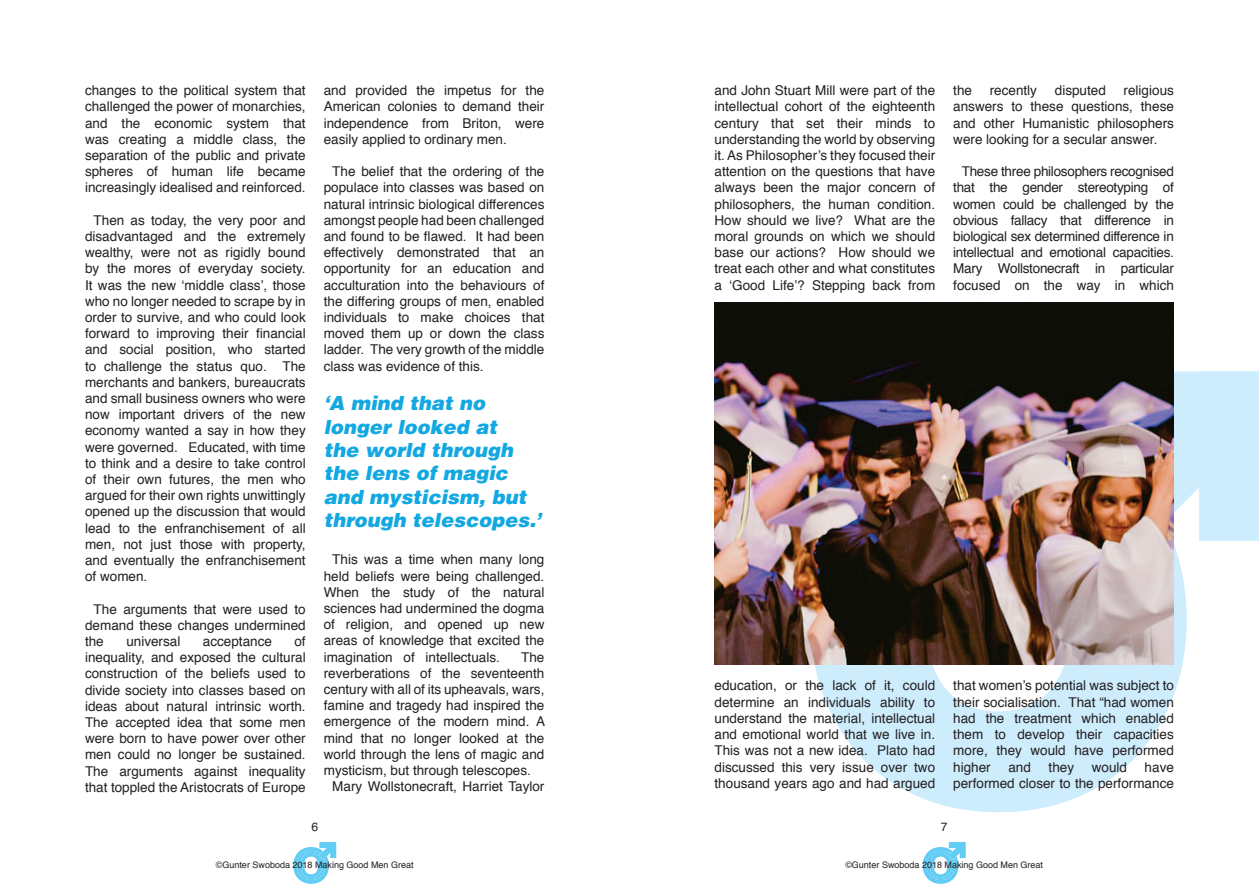
<style>
.page{position:relative;width:1259px;height:893px;background:#fff}
.page>*{position:absolute;margin:0;border:0;box-sizing:border-box;transform-origin:0 0}
.t1{font:italic 900 19.5px/23.4px "Helvetica";color:#13a8e1}
.t2{font:13.5px/16.2px "Helvetica";color:#231f20;text-align:justify}
.t3{font:12px "Helvetica";color:#231f20}
.t4{font:9px "Helvetica";color:#231f20}
</style>
<div class="page">
<svg style="left:293px;top:842px;width:43px;height:42px"></svg>
<svg style="left:922px;top:842px;width:43px;height:42px"></svg>
<svg style="left:810px;top:558px;width:376px;height:254px;fill:#cdecfc"></svg>
<svg style="left:1174px;top:371px;width:85px;height:187px"></svg>
<img style="left:714px;top:303px;width:460px;height:361px">
<p class="t2" style="left:85px;top:83px;width:222px">changes to the political system that challenged the power of monarchies, and the economic system that was creating a middle class, the separation of the public and private spheres of human life became increasingly idealised and reinforced.</p>
<p class="t2" style="left:85px;top:212px;width:222px;text-indent:9px">Then as today, the very poor and disadvantaged and the extremely wealthy, were not as rigidly bound by the mores of everyday society.<br>It was the new ‘middle class’, those who no longer needed to scrape by in order to survive, and who could look forward to improving their financial and social position, who started to challenge the status quo. The merchants and bankers, bureaucrats and small business owners who were now important drivers of the new economy wanted a say in how they were governed. Educated, with time to think and a desire to take control of their own futures, the men who argued for their own rights unwittingly opened up the discussion that would lead to the enfranchisement of all men, not just those with property, and eventually the enfranchisement of women.</p>
<p class="t2" style="left:85px;top:601px;width:222px;text-indent:9px">The arguments that were used to demand these changes undermined the</p>
<p class="t2" style="left:85px;top:634px;width:222px;text-indent:209px">of inequality, and exposed the cultural construction of the beliefs used to divide society into classes based on ideas about natural intrinsic worth.<br>The accepted idea that some men were born to have power over other men could no longer be sustained.<br>The arguments against inequality that toppled the Aristocrats of Europe</p>
<p class="t2" style="left:126px;top:634px;width:56px">universal</p>
<p class="t2" style="left:203px;top:634px;width:71px">acceptance</p>
<p class="t2" style="left:324px;top:83px;width:222px">and provided the impetus for the American colonies to demand their independence from Briton, were easily applied to ordinary men.</p>
<p class="t2" style="left:324px;top:164px;width:222px;text-indent:9px">The belief that the ordering of the populace into classes was based on natural intrinsic biological differences amongst people had been challenged and found to be flawed. It had been effectively demonstrated that an opportunity for an education and acculturation into the behaviours of the differing groups of men, enabled individuals to make choices that moved them up or down the class ladder. The very growth of the middle class was evidence of this.</p>
<h1 class="t1" style="left:324px;top:391px;width:219px">‘A mind that no longer looked at<br>the world through the lens of magic and mysticism, but through telescopes.’</h1>
<p class="t2" style="left:324px;top:552px;width:222px;text-indent:9px">This was a time when many long held beliefs were being challenged.<br>When the study of the natural sciences had undermined the dogma of religion, and opened up new areas of knowledge that excited the imagination of intellectuals.</p>
<p class="t2" style="left:324px;top:649px;width:223px;text-indent:197px">The reverberations of the seventeenth century with all of its upheavals, wars, famine and tragedy had inspired the emergence of the modern mind. A mind that no longer looked at the world through the lens of magic and mysticism, but through telescopes.</p>
<p class="t2" style="left:332px;top:779px;width:214px">Mary Wollstonecraft, Harriet Taylor</p>
<p class="t2" style="left:714px;top:83px;width:222px">and John Stuart Mill were part of the intellectual cohort of the eighteenth century that set their minds to understanding the world by observing it. As Philosopher’s they focused their attention on the questions that have always been the major concern of philosophers, the human condition.<br>How should we live? What are the moral grounds on which we should base our actions? How should we treat each other and what constitutes a ‘Good Life’? Stepping back from</p>
<p class="t2" style="left:953px;top:83px;width:20px">the</p>
<p class="t2" style="left:989px;top:83px;width:49px">recently</p>
<p class="t2" style="left:1054px;top:83px;width:53px">disputed</p>
<p class="t2" style="left:953px;top:83px;width:222px;text-indent:170px">religious answers to these questions, these and other Humanistic philosophers were looking for a secular answer.</p>
<p class="t2" style="left:953px;top:164px;width:222px;text-indent:9px">These three philosophers recognised that the gender stereotyping of women could be challenged by the obvious fallacy that difference in biological sex determined difference in intellectual and emotional capacities.<br>Mary Wollstonecraft in particular focused on the way in which</p>
<p class="t2" style="left:714px;top:678px;width:222px">education, or the lack of it, could determine an individuals ability to understand the material, intellectual and emotional world that we live in.<br>This was not a new idea. Plato had discussed this very issue over two thousand years ago and had argued</p>
<p class="t2" style="left:953px;top:678px;width:222px">that women’s potential was subject to their socialisation. That “had women had the treatment which enabled them to develop their capacities more, they would have performed higher</p>
<p class="t2" style="left:953px;top:759px;width:222px;text-align:right">have<br>performed closer to the performance</p>
<p class="t2" style="left:1008px;top:759px;width:24px">and</p>
<p class="t2" style="left:1048px;top:759px;width:27px">they</p>
<p class="t2" style="left:1091px;top:759px;width:37px">would</p>
<p class="t3" style="left:311px;top:817px;width:8px">6</p>
<p class="t3" style="left:941px;top:817px;width:8px">7</p>
<p class="t4" style="left:216px;top:857px;width:199px">©Gunter Swoboda 2018 Making Good Men Great</p>
<p class="t4" style="left:845px;top:857px;width:199px">©Gunter Swoboda 2018 Making Good Men Great</p>
</div>
